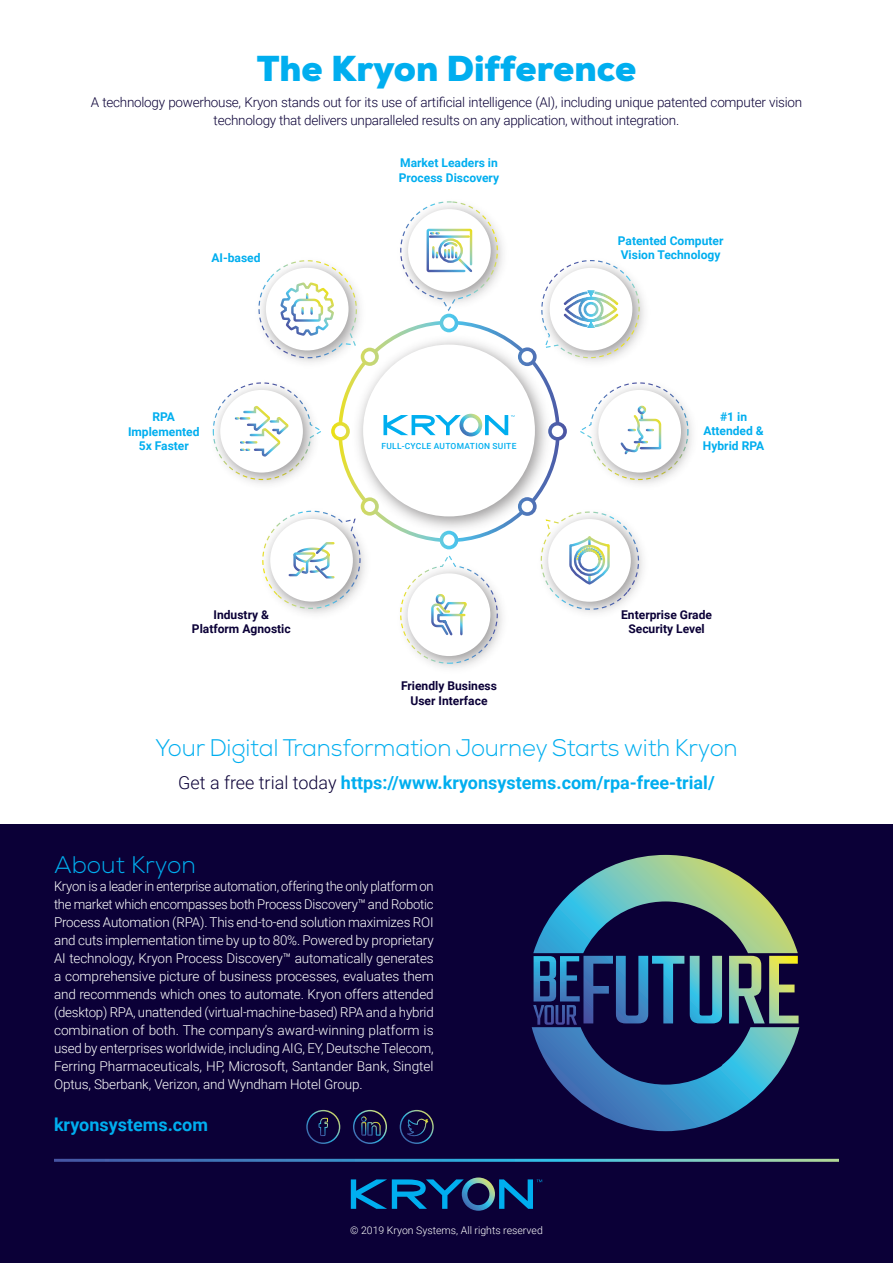
<style>
.page{position:relative;width:893px;height:1263px;background:#fff}
.page>*{position:absolute;margin:0;border:0;box-sizing:border-box;transform-origin:0 0}
.t1{font:900 36px "Nexa";color:#00aeef}
.t2{font:300 24px "Nexa";letter-spacing:-.005em;color:#00aeef}
.t3{font:700 18px "Roboto";color:#00aeef}
.t4{font:300 13.5px/18px "Roboto";letter-spacing:-.01em;color:#fff;text-align:justify}
.t5{font:300 13.5px/18px "Roboto";letter-spacing:-.02em;color:#0b0037;text-align:center}
.t6{font:700 12px/14.4px "Roboto";color:#00aeef;text-align:center}
.t7{font:700 12px/14.4px "Roboto";color:#0b0037;text-align:center}
.t8{font:300 10.5px "Roboto";color:#fff}
.t9{font:500 8.4px "Roboto";letter-spacing:.035em;color:#00aeef}
.s1{font-weight:300;color:#0b0037}
</style>
<div class="page">
<div style="left:0;top:824px;width:893px;height:439px;background:#0b0037"></div>
<img style="left:303px;top:510px;width:62px;height:104px">
<svg style="left:400px;top:556px;width:103px;height:112px"></svg>
<img style="left:447px;top:233px;width:56px;height:81px">
<svg style="left:400px;top:201px;width:98px;height:110px"></svg>
<img style="left:624px;top:415px;width:68px;height:69px">
<svg style="left:580px;top:382px;width:108px;height:98px"></svg>
<img style="left:212px;top:429px;width:72px;height:55px">
<svg style="left:213px;top:382px;width:108px;height:98px"></svg>
<img style="left:290px;top:295px;width:70px;height:68px">
<svg style="left:258px;top:260px;width:99px;height:98px"></svg>
<svg style="left:262px;top:511px;width:99px;height:101px"></svg>
<svg style="left:541px;top:511px;width:98px;height:99px"></svg>
<div style="left:578px;top:549px;width:23px;height:23px;border:2px solid #fff;border-radius:50%"></div>
<svg style="left:331px;top:314px;width:236px;height:235px"></svg>
<svg style="left:335px;top:317px;width:228px;height:229px"></svg>
<img style="left:535px;top:293px;width:109px;height:80px">
<svg style="left:541px;top:260px;width:99px;height:98px"></svg>
<svg style="left:532px;top:855px;width:267px;height:276px"></svg>
<svg style="left:533px;top:956px;width:265px;height:69px"></svg>
<svg style="left:351px;top:1177px;width:191px;height:34px"></svg>
<div style="left:306px;top:1110px;width:34px;height:34px;border:1px solid #fff;border-radius:50%"></div>
<svg style="left:319px;top:1118px;width:9px;height:18px"></svg>
<div style="left:353px;top:1110px;width:34px;height:34px;border:1px solid #fff;border-radius:50%"></div>
<svg style="left:361px;top:1116px;width:20px;height:19px"></svg>
<div style="left:400px;top:1110px;width:34px;height:34px;border:1px solid #fff;border-radius:50%"></div>
<svg style="left:407px;top:1119px;width:21px;height:17px"></svg>
<hr style="left:54px;top:1159px;width:785px;height:3px;background:#fff">
<p class="t1" style="left:257px;top:45px;width:381px">The Kryon Difference</p>
<p class="t5" style="left:91px;top:92px;width:713px">A technology powerhouse, Kryon stands out for its use of artificial intelligence (AI), including unique patented computer vision technology that delivers unparalleled results on any application, without integration.</p>
<p class="t6" style="left:211px;top:250px;width:51px">AI-based</p>
<p class="t6" style="left:128px;top:409px;width:73px">RPA<br>Implemented<br>5x Faster</p>
<p class="t7" style="left:192px;top:607px;width:100px">Industry &amp;<br>Platform Agnostic</p>
<p class="t6" style="left:399px;top:155px;width:102px;text-align:left">Market Leaders in<br>Process Discovery</p>
<p class="t9" style="left:381px;top:440px;width:136px">FULL-CYCLE AUTOMATION SUITE</p>
<p class="t7" style="left:401px;top:678px;width:97px">Friendly Business<br>User Interface</p>
<p class="t6" style="left:618px;top:233px;width:107px;text-align:left">Patented Computer<br>Vision Technology</p>
<p class="t6" style="left:703px;top:409px;width:63px">#1 in<br>Attended &amp;<br>Hybrid RPA</p>
<p class="t7" style="left:621px;top:607px;width:92px">Enterprise Grade<br>Security Level</p>
<p class="t2" style="left:155px;top:734px;width:584px">Your Digital Transformation Journey Starts with Kryon</p>
<p class="t3" style="left:178px;top:770px;width:538px"><span class="s1">Get a free trial today</span> https://www.kryonsystems.com/rpa-free-trial/</p>
<p class="t2" style="left:54px;top:850px;width:143px">About Kryon</p>
<p class="t4" style="left:54px;top:877px;width:381px">Kryon is a leader in enterprise automation, offering the only platform on the market which encompasses both Process Discovery™ and Robotic Process Automation (RPA). This end-to-end solution maximizes ROI and cuts implementation time by up to 80%. Powered by proprietary AI technology, Kryon Process Discovery™ automatically generates a comprehensive picture of business processes, evaluates them and recommends which ones to automate. Kryon offers attended (desktop) RPA, unattended (virtual-machine-based) RPA and a hybrid combination of both. The company’s award-winning platform is used by enterprises worldwide, including AIG, EY, Deutsche Telecom, Ferring Pharmaceuticals, HP, Microsoft, Santander Bank, Singtel Optus, Sberbank, Verizon, and Wyndham Hotel Group.</p>
<p class="t3" style="left:54px;top:1112px;width:156px">kryonsystems.com</p>
<p class="t8" style="left:350px;top:1222px;width:194px">© 2019 Kryon Systems, All rights reserved</p>
</div>
